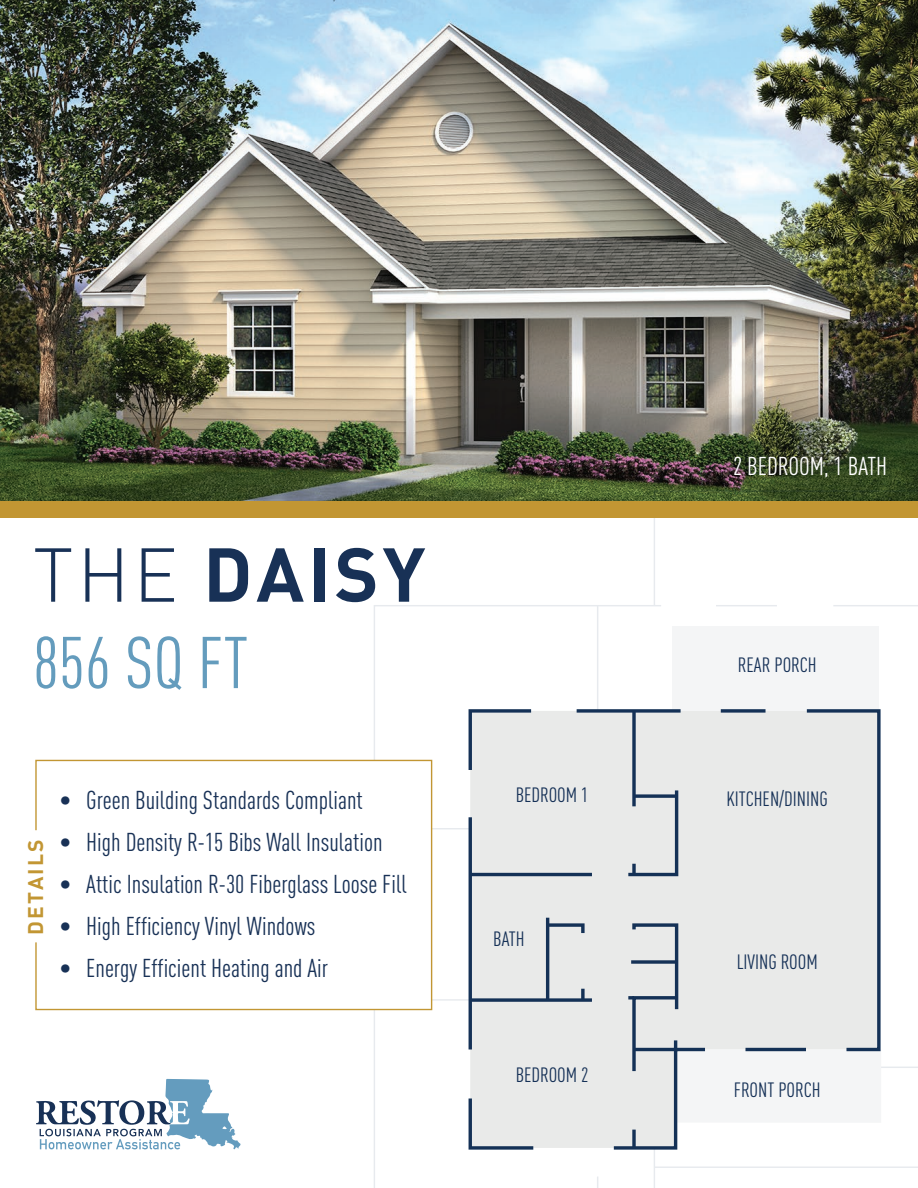
<style>
.page{position:relative;width:918px;height:1188px;background:#fff}
.page>*{position:absolute;margin:0;border:0;box-sizing:border-box;transform-origin:0 0}
.t1{font:700 75px "DIN";letter-spacing:.05em;color:#183156}
.t2{font:condensed 72px "DIN Pro";color:#649cbd}
.t3{font:condensed 25.5px "DIN Pro";color:#183156}
.t4{font:condensed 25.5px "DIN Pro";color:#fff}
.t5{font:700 21px "DIN";letter-spacing:.1em;color:#c29633}
.t6{font:condensed 20.4px "DIN Pro";color:#163157}
.s1{font-weight:300}
</style>
<div class="page">
<img style="left:0;top:0;width:918px;height:501px">
<svg style="left:374px;top:605px;width:322px;height:583px"></svg>
<hr style="left:597px;top:606px;width:1px;height:130px;background:#143156">
<hr style="left:374px;top:999px;width:166px;height:2px;background:#143156">
<svg style="left:654px;top:490px;width:264px;height:116px"></svg>
<div style="left:0;top:501px;width:918px;height:17px;background:#c29633"></div>
<svg style="left:35px;top:759px;width:398px;height:252px"></svg>
<div style="left:470px;top:711px;width:74px;height:437px;background:#e9eae9"></div>
<div style="left:672px;top:627px;width:207px;height:84px;background:#f4f5f6"></div>
<hr style="left:470px;top:873px;width:122px;height:3px;background:#143156">
<svg style="left:467px;top:1095px;width:70px;height:56px;background:#d5d8db"></svg>
<hr style="left:469px;top:817px;width:3px;height:233px;background:#143156">
<svg style="left:467px;top:707px;width:68px;height:66px;background:#d6dadc"></svg>
<svg style="left:472px;top:998px;width:72px;height:4px"></svg>
<svg style="left:544px;top:708px;width:374px;height:461px"></svg>
<svg style="left:36px;top:1079px;width:205px;height:70px"></svg>
<h1 class="t1" style="left:33px;top:526px;width:394px"><span class="s1">THE</span> DAISY</h1>
<h2 class="t2" style="left:33px;top:611px;width:217px">856 SQ FT</h2>
<p class="t5" style="left:22px;top:935px;width:97px;rotate:-90deg">DETAILS</p>
<p class="t3" style="left:60px;top:781px;width:305px">• Green Building Standards Compliant</p>
<p class="t3" style="left:60px;top:823px;width:325px">• High Density R-15 Bibs Wall Insulation</p>
<p class="t3" style="left:60px;top:865px;width:349px">• Attic Insulation R-30 Fiberglass Loose Fill</p>
<p class="t3" style="left:60px;top:907px;width:257px">• High Efficiency Vinyl Windows</p>
<p class="t3" style="left:60px;top:949px;width:270px">• Energy Efficient Heating and Air</p>
<p class="t6" style="left:516px;top:780px;width:74px">BEDROOM 1</p>
<p class="t6" style="left:493px;top:924px;width:33px">BATH</p>
<p class="t6" style="left:516px;top:1060px;width:74px">BEDROOM 2</p>
<p class="t4" style="left:733px;top:448px;width:156px">2 BEDROOM, 1 BATH</p>
<p class="t6" style="left:738px;top:650px;width:81px">REAR PORCH</p>
<p class="t6" style="left:727px;top:784px;width:103px">KITCHEN/DINING</p>
<p class="t6" style="left:737px;top:947px;width:83px">LIVING ROOM</p>
<p class="t6" style="left:734px;top:1075px;width:88px">FRONT PORCH</p>
</div>
